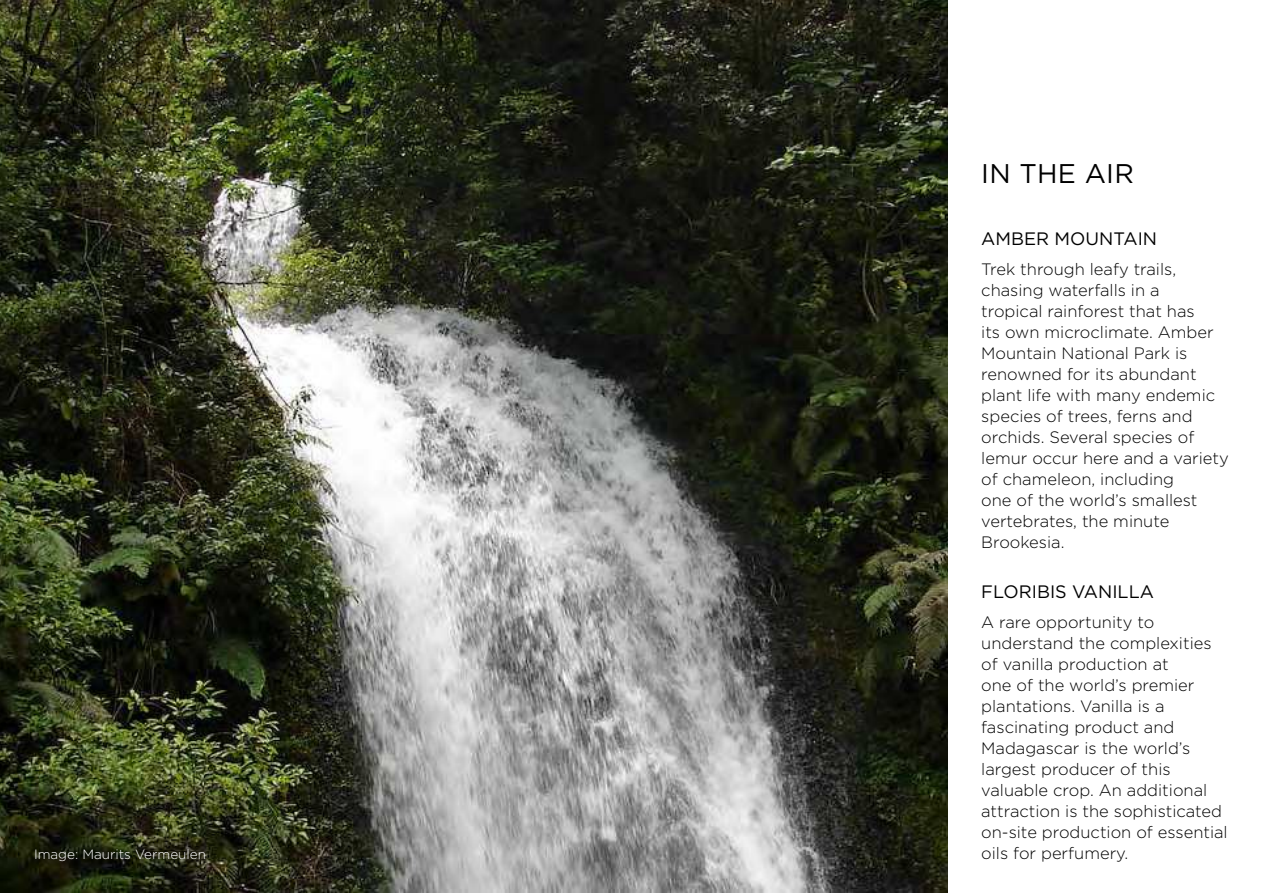
<style>
.page{position:relative;width:1263px;height:893px;background:#fff}
.page>*{position:absolute;margin:0;border:0;box-sizing:border-box;transform-origin:0 0}
.t1{font:27px "Gotham";letter-spacing:.01em;color:#000}
.t2{font:18px "Gotham";color:#000}
.t3{font:300 16.5px/21px "Gotham";color:#000}
.t4{font:300 13.5px "Gotham";color:#fff}
</style>
<div class="page">
<img style="left:0;top:0;width:947px;height:893px">
<h1 class="t1" style="left:981px;top:161px;width:154px">IN THE AIR</h1>
<p class="t2" style="left:981px;top:231px;width:177px">AMBER MOUNTAIN</p>
<p class="t3" style="left:981px;top:259px;width:249px">Trek through leafy trails, chasing waterfalls in a<br>tropical rainforest that has<br>its own microclimate. Amber<br>Mountain National Park is renowned for its abundant plant life with many endemic species of trees, ferns and orchids. Several species of lemur occur here and a variety of chameleon, including<br>one of the world’s smallest vertebrates, the minute<br>Brookesia.</p>
<p class="t2" style="left:981px;top:584px;width:174px">FLORIBIS VANILLA</p>
<p class="t3" style="left:981px;top:612px;width:248px">A rare opportunity to understand the complexities of vanilla production at<br>one of the world’s premier plantations. Vanilla is a fascinating product and<br>Madagascar is the world’s largest producer of this valuable crop. An additional attraction is the sophisticated on-site production of essential</p>
<p class="t4" style="left:34px;top:848px;width:174px">Image: Maurits Vermeulen</p>
<p class="t3" style="left:981px;top:843px;width:149px">oils for perfumery.</p>
</div>
